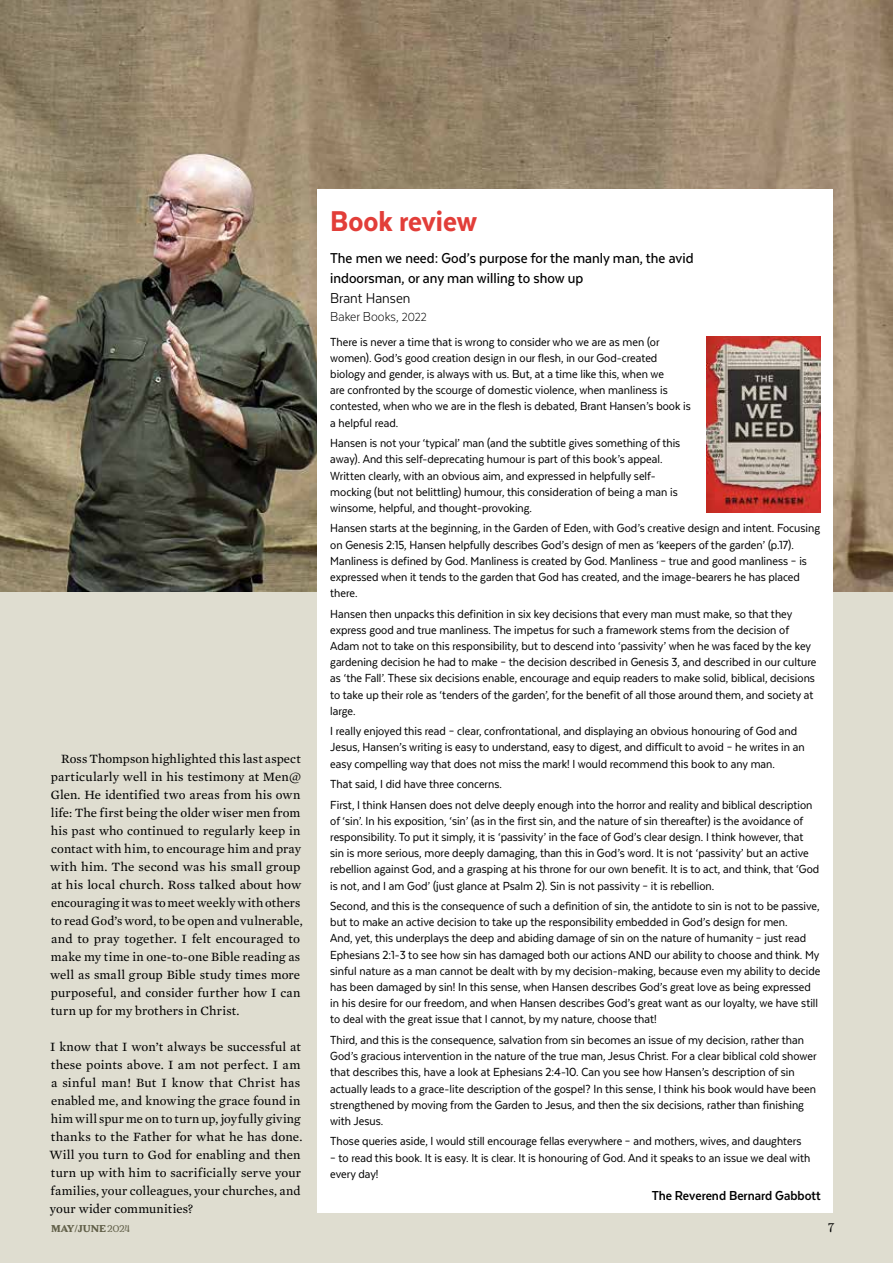
<style>
.page{position:relative;width:893px;height:1263px;background:#fff}
.page>*{position:absolute;margin:0;border:0;box-sizing:border-box;transform-origin:0 0}
.t1{font:800 33px "Texta Narrow";color:#e23e39}
.t2{font:500 16.5px/19.8px "Texta Narrow";color:#000}
.t3{font:16.5px "Texta Narrow";color:#000}
.t4{font:700 15px "Texta Narrow";color:#000}
.t5{font:300 15px "Texta Narrow";color:#000}
.t6{font:13.5px/16.2px "Texta Narrow";color:#000}
.t7{font:13.5px "Battlefin";color:#000}
.t8{font:12.9px/18px "Mercury Text G2";letter-spacing:.01em;color:#000}
.t9{font:700 10.5px "Battlefin";letter-spacing:-.01em;color:#706e59}
.s1{font-size:13.5px}
.s2{font-weight:400}
</style>
<div class="page">
<div style="left:0;top:591px;width:893px;height:672px;background:#dfddd0"></div>
<img style="left:0;top:0;width:893px;height:591px">
<div style="left:317px;top:189px;width:516px;height:1024px;background:#fff"></div>
<img style="left:707px;top:336px;width:114px;height:176px">
<h1 class="t1" style="left:330px;top:204px;width:148px">Book review</h1>
<p class="t2" style="left:330px;top:248px;width:365px">The men we need: God’s purpose for the manly man, the avid indoorsman, or any man willing to show up</p>
<p class="t3" style="left:330px;top:289px;width:82px">Brant Hansen</p>
<p class="t5" style="left:330px;top:309px;width:98px">Baker Books, <span class="s1">2022</span></p>
<p class="t6" style="left:330px;top:333px;width:362px">There is never a time that is wrong to consider who we are as men (or women). God’s good creation design in our flesh, in our God-created biology and gender, is always with us. But, at a time like this, when we<br>are confronted by the scourge of domestic violence, when manliness is contested, when who we are in the flesh is debated, Brant Hansen’s book is a helpful read.</p>
<p class="t6" style="left:330px;top:435px;width:352px">Hansen is not your ‘typical’ man (and the subtitle gives something of this away). And this self-deprecating humour is part of this book’s appeal.<br>Written clearly, with an obvious aim, and expressed in helpfully self&shy;mocking (but not belittling) humour, this consideration of being a man is winsome, helpful, and thought-provoking.</p>
<p class="t6" style="left:330px;top:520px;width:491px">Hansen starts at the beginning, in the Garden of Eden, with God’s creative design and intent. Focusing on Genesis 2:15, Hansen helpfully describes God’s design of men as ‘keepers of the garden’ (p.17).<br>Manliness is defined by God. Manliness is created by God. Manliness – true and good manliness – is expressed when it tends to the garden that God has created, and the image-bearers he has placed there.</p>
<p class="t6" style="left:330px;top:605px;width:488px">Hansen then unpacks this definition in six key decisions that every man must make, so that they express good and true manliness. The impetus for such a framework stems from the decision of Adam not to take on this responsibility, but to descend into ‘passivity’ when he was faced by the key gardening decision he had to make – the decision described in Genesis 3, and described in our culture as ‘the Fall’. These six decisions enable, encourage and equip readers to make solid, biblical, decisions to take up their role as ‘tenders of the garden’, for the benefit of all those around them, and society at large.</p>
<p class="t6" style="left:330px;top:723px;width:476px">I really enjoyed this read – clear, confrontational, and displaying an obvious honouring of God and<br>Jesus, Hansen’s writing is easy to understand, easy to digest, and difficult to avoid – he writes in an easy compelling way that does not miss the mark! I would recommend this book to any man.</p>
<p class="t6" style="left:330px;top:774px;width:484px;line-height:20.4px">That said, I did have three concerns.<br>First, I think Hansen does not delve deeply enough into the horror and reality and biblical description</p>
<p class="t6" style="left:330px;top:812px;width:490px">of ‘sin’. In his exposition, ‘sin’ (as in the first sin, and the nature of sin thereafter) is the avoidance of responsibility. To put it simply, it is ‘passivity’ in the face of God’s clear design. I think however, that sin is more serious, more deeply damaging, than this in God’s word. It is not ‘passivity’ but an active rebellion against God, and a grasping at his throne for our own benefit. It is to act, and think, that ‘God is not, and I am God’ (just glance at Psalm 2). Sin is not passivity – it is rebellion.</p>
<p class="t6" style="left:330px;top:898px;width:492px">Second, and this is the consequence of such a definition of sin, the antidote to sin is not to be passive, but to make an active decision to take up the responsibility embedded in God’s design for men.<br>And, yet, this underplays the deep and abiding damage of sin on the nature of humanity – just read Ephesians 2:1-3 to see how sin has damaged both our actions AND our ability to choose and think. My sinful nature as a man cannot be dealt with by my decision-making, because even my ability to decide has been damaged by sin! In this sense, when Hansen describes God’s great love as being expressed in his desire for our freedom, and when Hansen describes God’s great want as our loyalty, we have still to deal with the great issue that I cannot, by my nature, choose that!</p>
<p class="t6" style="left:330px;top:1032px;width:488px">Third, and this is the consequence, salvation from sin becomes an issue of my decision, rather than God’s gracious intervention in the nature of the true man, Jesus Christ. For a clear biblical cold shower that describes this, have a look at Ephesians 2:4-10. Can you see how Hansen’s description of sin actually leads to a grace-lite description of the gospel? In this sense, I think his book would have been strengthened by moving from the Garden to Jesus, and then the six decisions, rather than finishing with Jesus.</p>
<p class="t6" style="left:330px;top:1133px;width:473px">Those queries aside, I would still encourage fellas everywhere – and mothers, wives, and daughters</p>
<p class="t6" style="left:330px;top:1149px;width:482px">– to read this book. It is easy. It is clear. It is honouring of God. And it speaks to an issue we deal with every day!</p>
<p class="t4" style="left:652px;top:1188px;width:170px">The Reverend Bernard Gabbott</p>
<p class="t8" style="left:50px;top:749px;width:254px;text-indent:11px">Ross Thompson highlighted this last aspect particularly well in his testimony at Men@ Glen. He identified two areas from his own life: The first being the older wiser men from his past who continued to regularly keep in contact with him, to encourage him and pray with him. The second was his small group at his local church. Ross talked about how encouraging it was to meet weekly with others to read God’s word, to be open and vulnerable, and to pray together. I felt encouraged to make my time in one-to-one Bible reading as well as small group Bible study times more purposeful, and consider further how I can turn up for my brothers in Christ.</p>
<p class="t8" style="left:49px;top:1037px;width:254px">I know that I won’t always be successful at these points above. I am not perfect. I am a sinful man! But I know that Christ has enabled me, and knowing the grace found in him will spur me on to turn up, joyfully giving thanks to the Father for what he has done.<br>Will you turn to God for enabling and then turn up with him to sacrificially serve your families, your colleagues, your churches, and your wider communities?</p>
<p class="t9" style="left:51px;top:1222px;width:81px">MAY<span class="s2">/</span>JUNE <span class="s2">2024</span></p>
<p class="t7" style="left:828px;top:1220px;width:7px">7</p>
</div>
